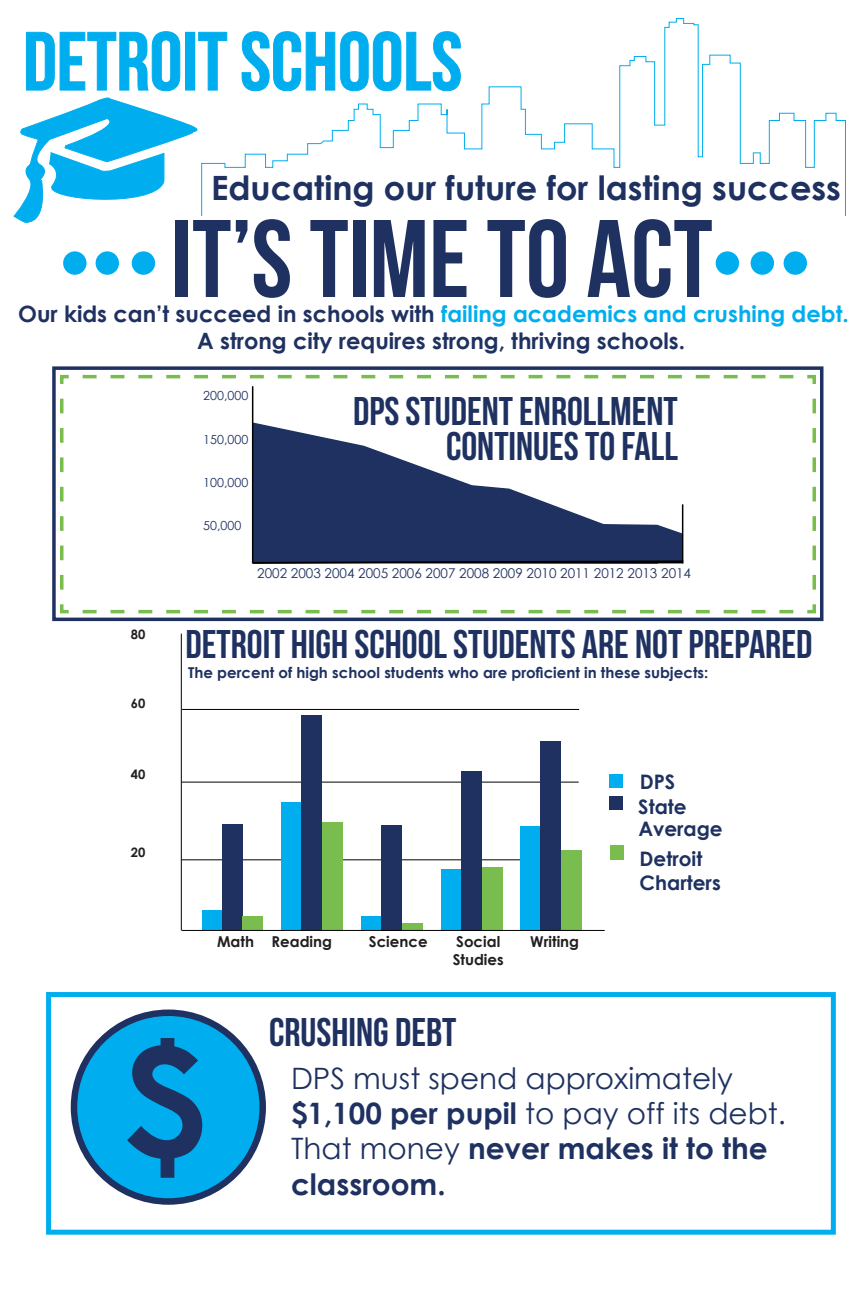
<style>
.page{position:relative;width:864px;height:1296px;background:#fff}
.page>*{position:absolute;margin:0;border:0;box-sizing:border-box;transform-origin:0 0}
.t1{font:700 150px "Century Gothic";color:#1e3160}
.t2{font:110px "Bebas Neue";color:#1e3160}
.t3{font:82.5px "Bebas Neue";color:#00aeef}
.t4{font:40px "Bebas Neue";color:#1e3160}
.t5{font:700 33.5px "Century Gothic";color:#1e3160}
.t6{font:29.5px/35.4px "Century Gothic";color:#1e3160}
.t7{font:700 22.5px "Century Gothic";color:#1e3160}
.t8{font:700 20px/24px "Century Gothic";color:#1e3160}
.t9{font:700 15px "Century Gothic";color:#1e3160}
.t10{font:700 15px/18px "Century Gothic";color:#231f20}
.t11{font:13.5px "Century Gothic";color:#1e3160}
.t12{font:700 13px "Century Gothic";color:#231f20}
.t13{font:12.5px "Century Gothic";color:#1e3160}
.s1{color:#00aeef}
.s2{font-weight:700}
</style>
<div class="page">
<div style="left:74px;top:1013px;width:189px;height:189px;background:#00aeef;border-radius:50%"></div>
<div style="left:71px;top:1010px;width:195px;height:195px;border:6px solid #1e3160;border-radius:50%"></div>
<svg style="left:228px;top:18px;width:618px;height:198px"></svg>
<svg style="left:241px;top:31px;width:220px;height:61px"></svg>
<svg style="left:13px;top:31px;width:215px;height:192px"></svg>
<div style="left:63px;top:251px;width:24px;height:24px;background:#00aeef;border-radius:50%"></div>
<div style="left:96px;top:251px;width:23px;height:24px;background:#00aeef;border-radius:50%"></div>
<div style="left:751px;top:251px;width:23px;height:24px;background:#00aeef;border-radius:50%"></div>
<div style="left:784px;top:251px;width:23px;height:24px;background:#00aeef;border-radius:50%"></div>
<hr style="left:182px;top:860px;width:397px;height:1px;background:#000">
<hr style="left:182px;top:782px;width:397px;height:1px;background:#000">
<div style="left:202px;top:911px;width:20px;height:19px;background:#00aeef"></div>
<div style="left:222px;top:824px;width:20px;height:106px;background:#1e3160"></div>
<div style="left:282px;top:802px;width:20px;height:128px;background:#00aeef"></div>
<div style="left:302px;top:715px;width:20px;height:215px;background:#1e3160"></div>
<div style="left:361px;top:916px;width:21px;height:14px;background:#00aeef"></div>
<div style="left:382px;top:825px;width:20px;height:106px;background:#1e3160"></div>
<div style="left:441px;top:869px;width:20px;height:62px;background:#00aeef"></div>
<div style="left:461px;top:771px;width:20px;height:160px;background:#1e3160"></div>
<div style="left:521px;top:827px;width:20px;height:103px;background:#00aeef"></div>
<div style="left:541px;top:741px;width:20px;height:190px;background:#1e3160"></div>
<hr style="left:182px;top:709px;width:397px;height:1px;background:#000">
<hr style="left:181px;top:634px;width:1px;height:296px;background:#000">
<div style="left:609px;top:774px;width:14px;height:14px;background:#00aeef"></div>
<div style="left:609px;top:796px;width:14px;height:14px;background:#1e3160"></div>
<div style="left:242px;top:916px;width:21px;height:14px;background:#79bd4e"></div>
<div style="left:322px;top:823px;width:20px;height:107px;background:#79bd4e"></div>
<div style="left:402px;top:923px;width:20px;height:7px;background:#79bd4e"></div>
<div style="left:482px;top:867px;width:20px;height:63px;background:#79bd4e"></div>
<div style="left:561px;top:851px;width:20px;height:80px;background:#79bd4e"></div>
<hr style="left:182px;top:930px;width:423px;height:1px;background:#000">
<div style="left:610px;top:845px;width:14px;height:15px;background:#79bd4e"></div>
<div style="left:46px;top:992px;width:790px;height:243px;border:5px solid #00aeef"></div>
<div style="left:52px;top:366px;width:772px;height:255px;border:4px solid #1e3160"></div>
<svg style="left:60px;top:374px;width:756px;height:240px"></svg>
<div style="left:716px;top:251px;width:23px;height:24px;background:#00aeef;border-radius:50%"></div>
<div style="left:132px;top:251px;width:23px;height:24px;background:#00aeef;border-radius:50%"></div>
<svg style="left:251px;top:421px;width:433px;height:112px"></svg>
<hr style="left:252px;top:386px;width:1px;height:178px;background:#000">
<svg style="left:251px;top:533px;width:434px;height:31px;background:#1f305b"></svg>
<hr style="left:682px;top:504px;width:1px;height:59px;background:#000">
<p class="t3" style="left:23px;top:16px;width:441px">DETROIT SCHOOLS</p>
<p class="t5" style="left:211px;top:162px;width:631px">Educating our future for lasting success</p>
<p class="t2" style="left:171px;top:199px;width:543px">IT’S TIME TO ACT</p>
<p class="t7" style="left:18px;top:297px;width:832px">Our kids can’t succeed in schools with <span class="s1">failing academics and crushing debt.</span></p>
<p class="t7" style="left:197px;top:324px;width:489px">A strong city requires strong, thriving schools.</p>
<p class="t12" style="left:131px;top:624px;width:16px">80</p>
<p class="t12" style="left:131px;top:693px;width:16px">60</p>
<p class="t12" style="left:131px;top:765px;width:16px">40</p>
<p class="t12" style="left:131px;top:842px;width:16px">20</p>
<p class="t13" style="left:203px;top:387px;width:47px">200,000</p>
<p class="t13" style="left:203px;top:431px;width:47px">150,000</p>
<p class="t13" style="left:203px;top:474px;width:47px">100,000</p>
<p class="t13" style="left:203px;top:516px;width:40px">50,000</p>
<p class="t4" style="left:353px;top:389px;width:326px">DPS STUDENT ENROLLMENT</p>
<p class="t4" style="left:446px;top:424px;width:233px">CONTINUES TO FALL</p>
<p class="t11" style="left:257px;top:563px;width:435px">2002 2003 2004 2005 2006 2007 2008 2009 2010 2011 2012 2013 2014</p>
<p class="t4" style="left:186px;top:623px;width:628px">DETROIT HIGH SCHOOL STUDENTS ARE NOT PREPARED</p>
<p class="t9" style="left:188px;top:661px;width:522px">The percent of high school students who are proficient in these subjects:</p>
<p class="t10" style="left:217px;top:932px;width:38px">Math</p>
<p class="t10" style="left:272px;top:932px;width:62px">Reading</p>
<p class="t10" style="left:369px;top:932px;width:60px">Science</p>
<p class="t10" style="left:453px;top:932px;width:52px">Social<br>Studies</p>
<p class="t10" style="left:530px;top:932px;width:50px">Writing</p>
<p class="t8" style="left:640px;top:769px;width:37px">DPS</p>
<p class="t8" style="left:638px;top:794px;width:50px">State</p>
<p class="t8" style="left:638px;top:816px;width:86px">Average</p>
<p class="t8" style="left:640px;top:846px;width:83px">Detroit<br>Charters</p>
<p class="t1" style="left:122px;top:988px;width:85px">$</p>
<p class="t4" style="left:269px;top:1010px;width:189px">CRUSHING DEBT</p>
<p class="t6" style="left:291px;top:1060px;width:497px">DPS must spend approximately <span class="s2">$1,100 per pupil</span> to pay off its debt.<br>That money <span class="s2">never makes it to the classroom.</span></p>
</div>
